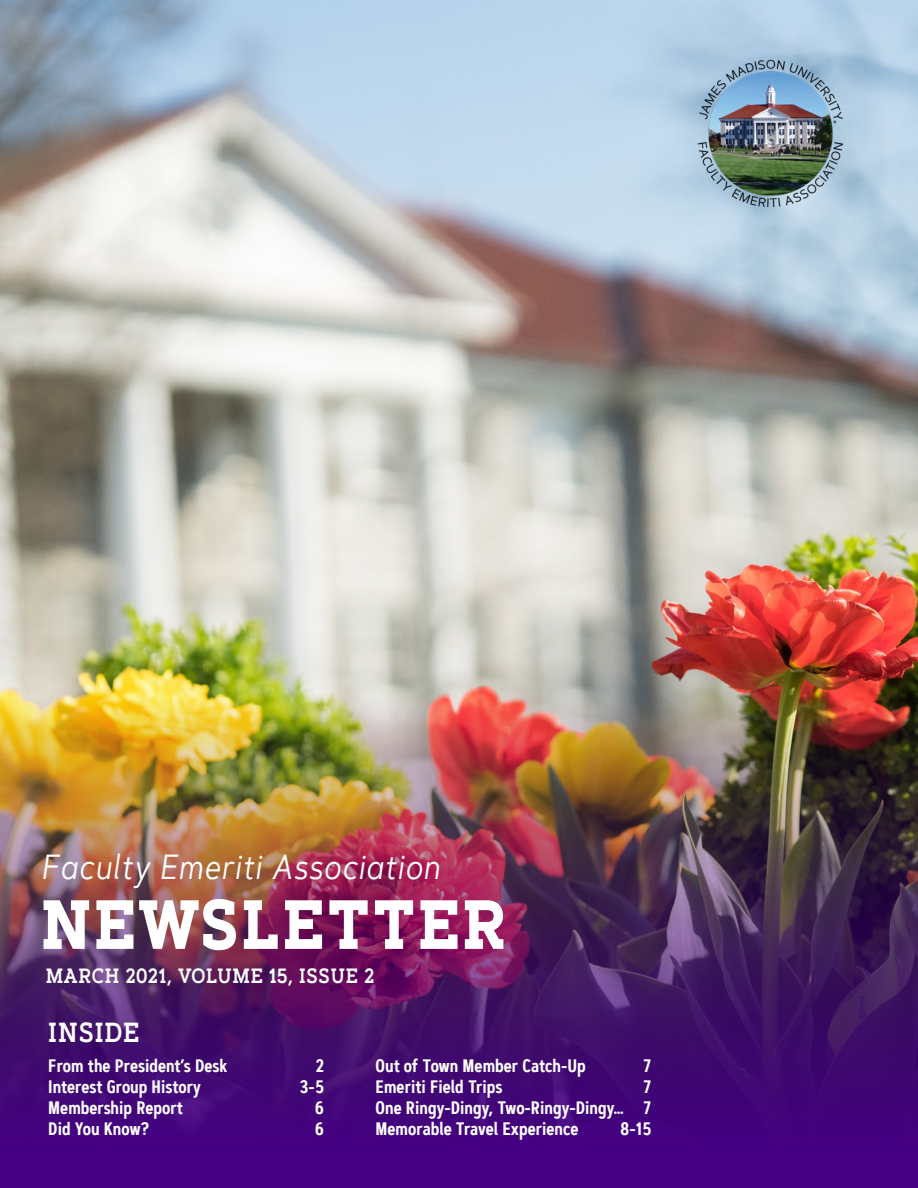
<style>
.page{position:relative;width:918px;height:1188px;background:#fff}
.page>*{position:absolute;margin:0;border:0;box-sizing:border-box;transform-origin:0 0}
.Body_1_Blue{font:700 69.45px "Artegra Slab";letter-spacing:.04em;color:#fff;scale:.83 1}
.Body_1_Blue-2{font:italic 34.65px "Artegra Sans";letter-spacing:.04em;color:#fff;scale:.83 1}
.Body_1_Blue-3{font:600 27.6px "Artegra Slab";letter-spacing:.04em;color:#fff;scale:.83 1}
.Body_1_Blue-4{font:600 20.7px "Artegra Slab";letter-spacing:.04em;color:#fff;scale:.83 1}
.t1{font:600 18px "Artegra Sans Cn";color:#fff}
</style>
<div class="page">
<img style="left:0;top:0;width:918px;height:635px">
<img style="left:0;top:635px;width:918px;height:553px">
<img style="left:689px;top:52px;width:163px;height:163px">
<p class="Body_1_Blue-2" style="left:41px;top:843px;width:482px">Faculty Emeriti Association</p>
<p class="Body_1_Blue" style="left:41px;top:873px;width:562px">NEWSLETTER</p>
<p class="Body_1_Blue-4" style="left:46px;top:961px;width:397px">MARCH 2021, VOLUME 15, ISSUE 2</p>
<p class="Body_1_Blue-3" style="left:48px;top:1012px;width:111px">INSIDE</p>
<p class="t1" style="left:48px;top:1052px;width:181px">From the President’s Desk</p>
<p class="t1" style="left:316px;top:1052px;width:10px">2</p>
<p class="t1" style="left:48px;top:1073px;width:154px">Interest Group History</p>
<p class="t1" style="left:300px;top:1073px;width:26px">3-5</p>
<p class="t1" style="left:48px;top:1094px;width:136px">Membership Report</p>
<p class="t1" style="left:315px;top:1094px;width:11px">6</p>
<p class="t1" style="left:48px;top:1115px;width:102px">Did You Know?</p>
<p class="t1" style="left:315px;top:1115px;width:11px">6</p>
<p class="t1" style="left:376px;top:1053px;width:212px">Out of Town Member Catch-Up</p>
<p class="t1" style="left:643px;top:1053px;width:10px">7</p>
<p class="t1" style="left:376px;top:1074px;width:128px">Emeriti Field Trips</p>
<p class="t1" style="left:643px;top:1074px;width:10px">7</p>
<p class="t1" style="left:376px;top:1095px;width:277px">One Ringy-Dingy, Two-Ringy-Dingy… 7</p>
<p class="t1" style="left:376px;top:1116px;width:205px">Memorable Travel Experience</p>
<p class="t1" style="left:620px;top:1116px;width:33px">8-15</p>
</div>
